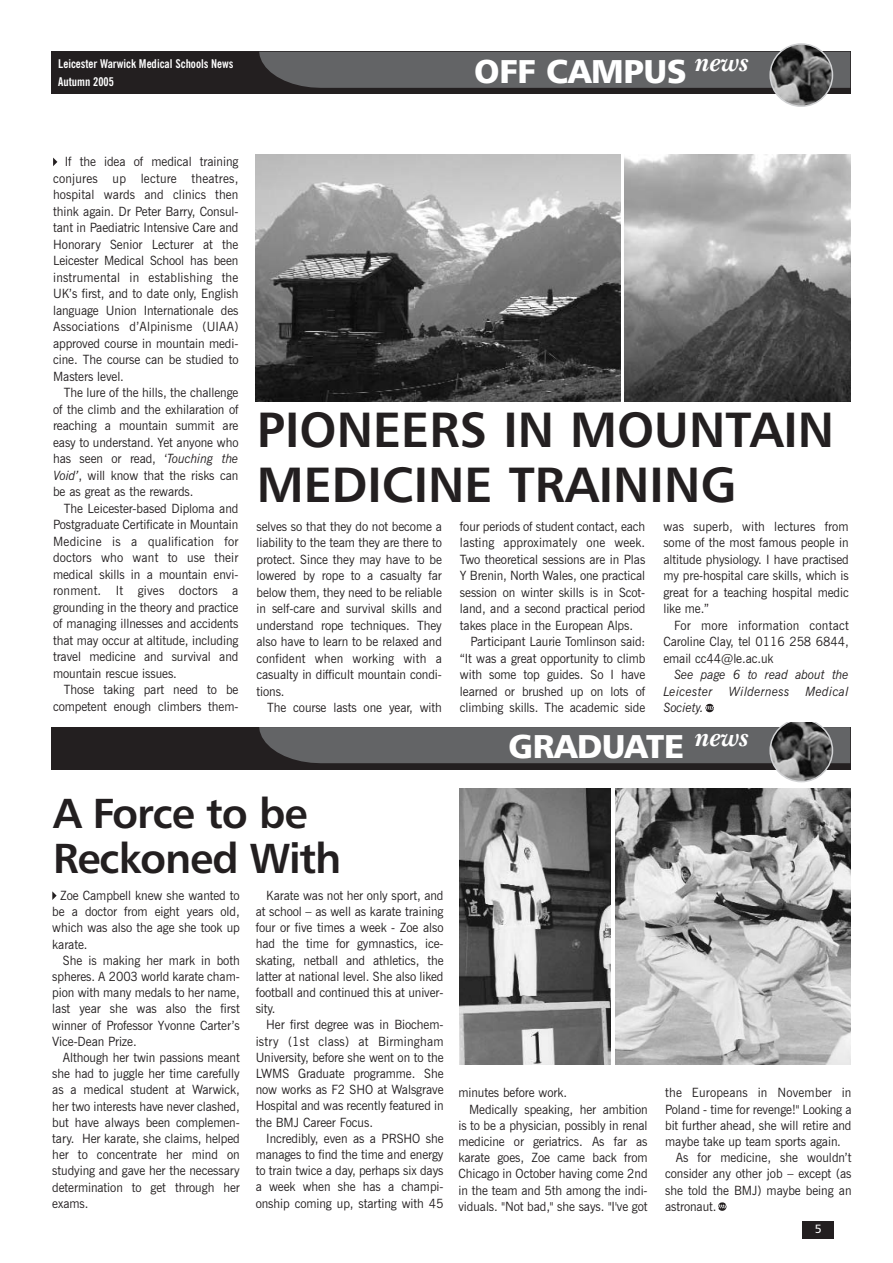
<style>
.page{position:relative;width:893px;height:1263px;background:#fff}
.page>*{position:absolute;margin:0;border:0;box-sizing:border-box;transform-origin:0 0}
.t1{font:49.5px/55.5px "Humanist 777 BT Bold B";color:#231f20}
.t2{font:42px/45px "Humanist 777 BT Bold B";letter-spacing:-.03em;color:#231f20}
.t3{font:33px "Humanist 777 BT Black B";letter-spacing:-.01em;color:#fff}
.t4{font:12.75px/16.5px "News Gothic BT";letter-spacing:-.005em;color:#231f20;text-align:justify;scale:.96 1}
.t5{font:italic 12.75px/16.5px "News Gothic BT";letter-spacing:-.005em;color:#231f20;scale:.96 1}
.t6{font:12.75px "News Gothic BT";letter-spacing:.02em;color:#231f20;scale:.96 1}
.t7{font:italic 12.75px "News Gothic BT";letter-spacing:.015em;color:#231f20;scale:.96 1}
.t8{font:700 condensed 12px/17.5px "News Gothic BT";color:#fff}
.t9{font:12px "Humanist 777 BT Roman B";color:#fff}
.s1{font-style:italic}
</style>
<div class="page">
<div style="left:802px;top:1221px;width:32px;height:17px;background:#231f20"></div>
<div style="left:51px;top:52px;width:799px;height:42px;background:#231f20"></div>
<svg style="left:259px;top:43px;width:591px;height:64px"></svg>
<div style="left:51px;top:727px;width:799px;height:43px;background:#231f20"></div>
<svg style="left:259px;top:703px;width:591px;height:79px"></svg>
<svg style="left:53px;top:158px;width:4px;height:8px"></svg>
<img style="left:256px;top:155px;width:365px;height:247px">
<img style="left:625px;top:155px;width:225px;height:247px">
<svg style="left:52px;top:891px;width:5px;height:9px"></svg>
<img style="left:460px;top:788px;width:150px;height:277px">
<img style="left:616px;top:788px;width:234px;height:277px">
<svg style="left:718px;top:1202px;width:8px;height:9px"></svg>
<p class="t8" style="left:58px;top:56px;width:177px">Leicester Warwick Medical Schools News<br>Autumn 2005</p>
<h3 class="t3" style="left:474px;top:55px;width:277px">OFF CAMPUS <sup>news</sup></h3>
<p class="t4" style="left:53px;top:155px;width:195px;text-indent:12px">If the idea of medical training conjures up lecture theatres, hospital wards and clinics then think again. Dr Peter Barry, Consul&shy;tant in Paediatric Intensive Care and Honorary Senior Lecturer at the Leicester Medical School has been instrumental in establishing the UK’s first, and to date only, English language Union Internationale des Associations d’Alpinisme (UIAA) approved course in mountain medi&shy;cine. The course can be studied to Masters level.</p>
<p class="t4" style="left:53px;top:386px;width:195px;text-indent:11px">The lure of the hills, the challenge of the climb and the exhilaration of reaching a mountain summit are easy to understand. Yet anyone who has seen or read, ‘<span class="s1">Touching the Void’</span>, will know that the risks can be as great as the rewards.</p>
<p class="t4" style="left:53px;top:501px;width:195px;text-indent:11px">The Leicester-based Diploma and Postgraduate Certificate in Mountain Medicine is a qualification for doctors who want to use their medical skills in a mountain envi&shy;ronment. It gives doctors a grounding in the theory and practice of managing illnesses and accidents that may occur at altitude, including travel medicine and survival and mountain rescue issues.</p>
<p class="t4" style="left:53px;top:683px;width:195px;text-align:right">Those taking part need to be competent enough climbers them-</p>
<h1 class="t1" style="left:257px;top:404px;width:579px">PIONEERS IN MOUNTAIN<br>MEDICINE TRAINING</h1>
<p class="t4" style="left:257px;top:519px;width:195px">selves so that they do not become a liability to the team they are there to protect. Since they may have to be lowered by rope to a casualty far below them, they need to be reliable in self-care and survival skills and understand rope techniques. They also have to learn to be relaxed and confident when working with a casualty in difficult mountain condi&shy;tions.</p>
<p class="t4" style="left:267px;top:701px;width:184px">The course lasts one year, with</p>
<p class="t4" style="left:460px;top:519px;width:195px">four periods of student contact, each</p>
<p class="t4" style="left:460px;top:536px;width:195px">lasting approximately one week.</p>
<p class="t4" style="left:460px;top:552px;width:195px">Two theoretical sessions are in Plas</p>
<p class="t4" style="left:460px;top:569px;width:195px">Y Brenin, North Wales, one practical</p>
<p class="t4" style="left:460px;top:585px;width:195px">session on winter skills is in Scot-</p>
<p class="t4" style="left:460px;top:602px;width:195px">land, and a second practical period</p>
<p class="t4" style="left:460px;top:618px;width:182px">takes place in the European Alps.</p>
<p class="t4" style="left:471px;top:635px;width:184px">Participant Laurie Tomlinson said:</p>
<p class="t4" style="left:460px;top:651px;width:195px">“It was a great opportunity to climb</p>
<p class="t4" style="left:460px;top:668px;width:195px">with some top guides. So I have</p>
<p class="t4" style="left:460px;top:684px;width:195px">learned or brushed up on lots of</p>
<p class="t4" style="left:460px;top:701px;width:195px">climbing skills. The academic side</p>
<p class="t4" style="left:663px;top:519px;width:195px">was superb, with lectures from some of the most famous people in altitude physiology. I have practised my pre-hospital care skills, which is great for a teaching hospital medic like me.”</p>
<p class="t4" style="left:663px;top:618px;width:195px;text-indent:11px">For more information contact Caroline Clay, tel 0116 258 6844, email cc44@le.ac.uk</p>
<p class="t5" style="left:663px;top:668px;width:195px;text-indent:11px">See page 6 to read about the<br>Leicester</p>
<p class="t7" style="left:728px;top:686px;width:65px">Wilderness</p>
<p class="t7" style="left:805px;top:686px;width:47px">Medical</p>
<p class="t5" style="left:663px;top:701px;width:44px">Society.</p>
<h3 class="t3" style="left:508px;top:730px;width:243px">GRADUATE <sup>news</sup></h3>
<h2 class="t2" style="left:53px;top:793px;width:290px">A Force to be<br>Reckoned With</h2>
<p class="t4" style="left:256px;top:888px;width:197px;text-indent:11px">Karate was not her only sport, and at school – as well as karate training four or five times a week - Zoe also had the time for gymnastics, ice&shy;skating, netball and athletics, the latter at national level. She also liked football and continued this at univer&shy;sity.</p>
<p class="t4" style="left:256px;top:1018px;width:197px;text-indent:11px">Her first degree was in Biochem&shy;istry (1st class) at Birmingham University, before she went on to the LWMS Graduate programme. She now works as F2 SHO at Walsgrave Hospital and was recently featured in the BMJ Career Focus.</p>
<p class="t4" style="left:256px;top:1132px;width:197px;text-indent:11px">Incredibly, even as a PRSHO she manages to find the time and energy to train twice a day, perhaps six days a week when she has a champi&shy;onship coming up, starting with 45</p>
<p class="t4" style="left:52px;top:889px;width:197px;text-indent:8px">Zoe Campbell knew she wanted to be a doctor from eight years old, which was also the age she took up karate.</p>
<p class="t4" style="left:52px;top:954px;width:197px;text-indent:11px">She is making her mark in both spheres. A 2003 world karate cham&shy;pion with many medals to her name, last year she was also the first winner of Professor Yvonne Carter’s Vice-Dean Prize.</p>
<p class="t4" style="left:52px;top:1051px;width:197px;text-indent:11px">Although her twin passions meant she had to juggle her time carefully as a medical student at Warwick, her two interests have never clashed, but have always been complemen&shy;tary. Her karate, she claims, helped her to concentrate her mind on studying and gave her the necessary determination to get through her exams.</p>
<p class="t4" style="left:458px;top:1086px;width:115px">minutes before work.</p>
<p class="t4" style="left:469px;top:1102px;width:188px">Medically speaking, her ambition</p>
<p class="t4" style="left:458px;top:1118px;width:199px">is to be a physician, possibly in renal</p>
<p class="t4" style="left:458px;top:1134px;width:199px">medicine or geriatrics. As far as</p>
<p class="t4" style="left:458px;top:1151px;width:199px">karate goes, Zoe came back from</p>
<p class="t4" style="left:458px;top:1167px;width:199px">Chicago in October having come 2nd</p>
<p class="t4" style="left:458px;top:1183px;width:199px">in the team and 5th among the indi-</p>
<p class="t4" style="left:458px;top:1199px;width:199px">viduals. "Not bad," she says. "I've got</p>
<p class="t6" style="left:665px;top:1088px;width:196px">the Europeans in November in</p>
<p class="t4" style="left:665px;top:1102px;width:196px">Poland - time for revenge!" Looking a</p>
<p class="t4" style="left:665px;top:1118px;width:196px">bit further ahead, she will retire and</p>
<p class="t4" style="left:665px;top:1135px;width:185px">maybe take up team sports again.</p>
<p class="t4" style="left:676px;top:1151px;width:185px">As for medicine, she wouldn’t</p>
<p class="t4" style="left:665px;top:1167px;width:196px">consider any other job – except (as</p>
<p class="t4" style="left:665px;top:1183px;width:196px">she told the BMJ) maybe being an</p>
<p class="t4" style="left:665px;top:1199px;width:55px">astronaut.</p>
<p class="t9" style="left:815px;top:1223px;width:8px">5</p>
</div>
